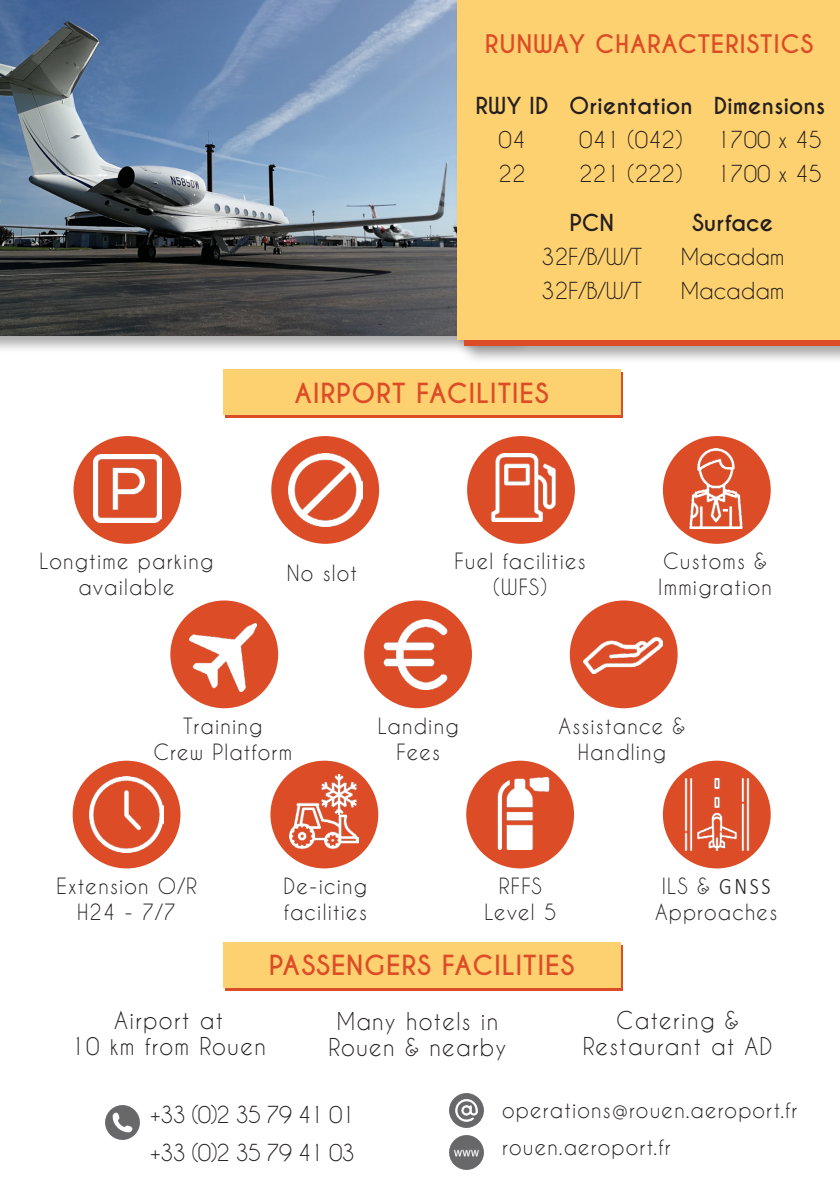
<style>
.page{position:relative;width:840px;height:1191px;background:#fff}
.page>*{position:absolute;margin:0;border:0;box-sizing:border-box;transform-origin:0 0}
.t1{font:700 26px "Caviar Dreams";letter-spacing:.03em;color:#dc4c27}
.t2{font:700 24px "Caviar Dreams";letter-spacing:.03em;color:#dc4c27}
.t3{font:23.2px "Caviar Dreams";letter-spacing:.06em;color:#231f20;scale:.95 1}
.t4{font:22px "Caviar Dreams";color:#231f20}
.t5{font:700 22px "Caviar Dreams";color:#231f20}
.t6{font:21px/26px "Caviar Dreams";letter-spacing:.06em;color:#231f20;text-align:center;scale:.95 1}
.s1{font-family:"Calibri";font-weight:300;font-size:24px}
</style>
<div class="page">
<div style="left:0;top:0;width:532px;height:355px;background:#231f20;opacity:.4"></div>
<img style="left:0;top:0;width:454px;height:335px">
<div style="left:225px;top:945px;width:397px;height:45px;background:linear-gradient(to right,#fed170,#fed170)"></div>
<div style="left:225px;top:372px;width:397px;height:45px;background:#dc4c27"></div>
<div style="left:73px;top:436px;width:108px;height:108px;background:#dc4c27;border-radius:50%"></div>
<div style="left:454px;top:0;width:385px;height:365px;background:#231f20;opacity:.4"></div>
<div style="left:464px;top:0;width:375px;height:346px;background:linear-gradient(to right,#dc4c27,#dc4c27)"></div>
<div style="left:457px;top:0;width:382px;height:339px;background:#fed170"></div>
<div style="left:223px;top:370px;width:397px;height:45px;background:#fed170"></div>
<div style="left:271px;top:436px;width:108px;height:108px;background:#dc4c27;border-radius:50%"></div>
<div style="left:467px;top:436px;width:107px;height:108px;background:#dc4c27;border-radius:50%"></div>
<div style="left:662px;top:436px;width:108px;height:108px;background:#dc4c27;border-radius:50%"></div>
<img style="left:93px;top:454px;width:68px;height:68px">
<img style="left:288px;top:453px;width:74px;height:74px">
<img style="left:491px;top:454px;width:65px;height:68px">
<div style="left:170px;top:600px;width:108px;height:108px;background:#dc4c27;border-radius:50%"></div>
<div style="left:364px;top:600px;width:107px;height:108px;background:#dc4c27;border-radius:50%"></div>
<div style="left:662px;top:760px;width:108px;height:108px;background:#dc4c27;border-radius:50%"></div>
<div style="left:569px;top:600px;width:108px;height:108px;background:#dc4c27;border-radius:50%"></div>
<img style="left:383px;top:619px;width:65px;height:70px">
<img style="left:676px;top:449px;width:79px;height:79px">
<img style="left:583px;top:636px;width:79px;height:37px">
<div style="left:73px;top:760px;width:107px;height:108px;background:#dc4c27;border-radius:50%"></div>
<div style="left:270px;top:760px;width:108px;height:108px;background:#dc4c27;border-radius:50%"></div>
<div style="left:466px;top:760px;width:107px;height:108px;background:#dc4c27;border-radius:50%"></div>
<img style="left:90px;top:776px;width:73px;height:76px">
<img style="left:321px;top:774px;width:36px;height:25px">
<img style="left:290px;top:799px;width:68px;height:51px">
<div style="left:223px;top:942px;width:397px;height:45px;background:#fed170"></div>
<img style="left:684px;top:779px;width:66px;height:71px">
<img style="left:497px;top:777px;width:53px;height:72px">
<img style="left:189px;top:623px;width:67px;height:68px">
<img style="left:105px;top:1105px;width:34px;height:34px">
<img style="left:449px;top:1093px;width:34px;height:34px">
<img style="left:449px;top:1135px;width:34px;height:34px">
<p class="t2" style="left:484px;top:30px;width:330px">RUNWAY CHARACTERISTICS</p>
<p class="t5" style="left:569px;top:92px;width:125px">Orientation</p>
<p class="t4" style="left:579px;top:126px;width:105px">041 (042)</p>
<p class="t4" style="left:579px;top:160px;width:105px">221 (222)</p>
<p class="t5" style="left:569px;top:209px;width:46px">PCN</p>
<p class="t4" style="left:541px;top:243px;width:102px">32F/B/W/T</p>
<p class="t4" style="left:541px;top:277px;width:102px">32F/B/W/T</p>
<p class="t5" style="left:475px;top:92px;width:74px">RWY ID</p>
<p class="t4" style="left:498px;top:126px;width:28px">04</p>
<p class="t4" style="left:498px;top:160px;width:28px">22</p>
<p class="t5" style="left:713px;top:92px;width:113px">Dimensions</p>
<p class="t4" style="left:716px;top:126px;width:107px">1700 x 45</p>
<p class="t4" style="left:716px;top:160px;width:107px">1700 x 45</p>
<p class="t5" style="left:691px;top:209px;width:83px">Surface</p>
<p class="t4" style="left:680px;top:243px;width:105px">Macadam</p>
<p class="t4" style="left:680px;top:277px;width:105px">Macadam</p>
<p class="t6" style="left:39px;top:547px;width:185px">Longtime parking</p>
<p class="t6" style="left:78px;top:573px;width:103px">available</p>
<p class="t1" style="left:294px;top:377px;width:256px">AIRPORT FACILITIES</p>
<p class="t6" style="left:287px;top:559px;width:75px">No slot</p>
<p class="t6" style="left:454px;top:547px;width:139px">Fuel facilities (WFS)</p>
<p class="t6" style="left:658px;top:547px;width:121px;text-align:left">Customs &amp;<br>Immigration</p>
<p class="t6" style="left:183px;top:712px;width:85px">Training</p>
<p class="t6" style="left:153px;top:738px;width:147px">Crew Platform</p>
<p class="t6" style="left:377px;top:712px;width:87px">Landing</p>
<p class="t6" style="left:396px;top:738px;width:47px">Fees</p>
<p class="t6" style="left:558px;top:712px;width:135px">Assistance &amp;</p>
<p class="t6" style="left:577px;top:738px;width:95px">Handling</p>
<p class="t6" style="left:56px;top:872px;width:149px">Extension O/R</p>
<p class="t6" style="left:77px;top:898px;width:105px">H24 - 7/7</p>
<p class="t6" style="left:498px;top:872px;width:46px">RFFS</p>
<p class="t6" style="left:484px;top:898px;width:77px">Level 5</p>
<p class="t1" style="left:269px;top:949px;width:307px">PASSENGERS FACILITIES</p>
<p class="t3" style="left:336px;top:1007px;width:171px">Many hotels in</p>
<p class="t3" style="left:328px;top:1033px;width:189px">Rouen &amp; nearby</p>
<p class="t6" style="left:283px;top:872px;width:89px">De-icing</p>
<p class="t6" style="left:284px;top:898px;width:89px">facilities</p>
<p class="t3" style="left:114px;top:1006px;width:116px">Airport at</p>
<p class="t3" style="left:71px;top:1032px;width:206px">10 km from Rouen</p>
<p class="t6" style="left:654px;top:872px;width:130px">ILS &amp; <span class="s1">GNSS<br></span>Approaches</p>
<p class="t3" style="left:616px;top:1006px;width:131px">Catering &amp;</p>
<p class="t3" style="left:582px;top:1032px;width:201px">Restaurant at AD</p>
<p class="t6" style="left:502px;top:1096px;width:312px">operations@rouen.aeroport.fr</p>
<p class="t4" style="left:150px;top:1101px;width:206px">+33 (0)2 35 79 41 01</p>
<p class="t4" style="left:150px;top:1139px;width:206px">+33 (0)2 35 79 41 03</p>
<p class="t6" style="left:502px;top:1133px;width:178px">rouen.aeroport.fr</p>
</div>
